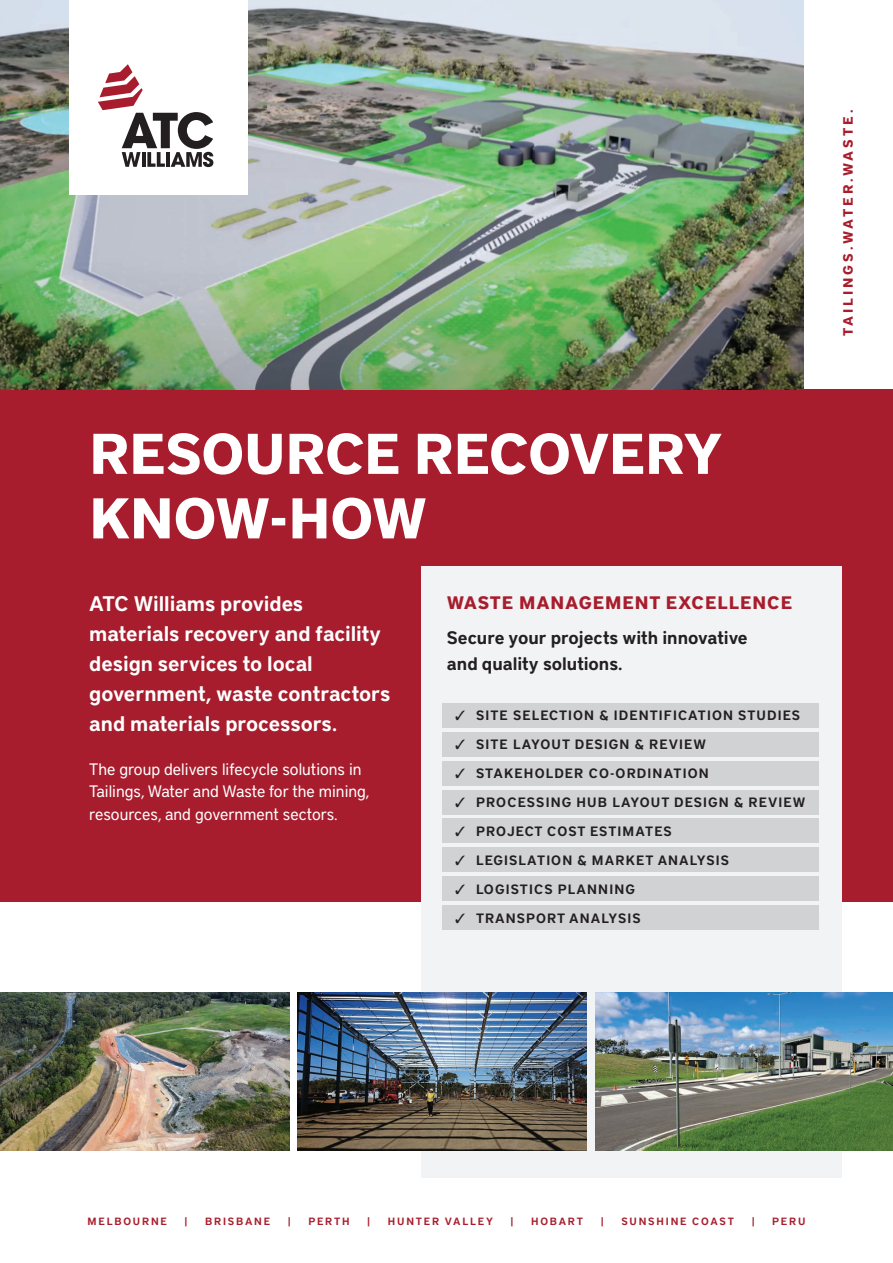
<style>
.page{position:relative;width:893px;height:1263px;background:#fff}
.page>*{position:absolute;margin:0;border:0;box-sizing:border-box;transform-origin:0 0}
.t1{font:700 57px/64.5px "District Pro";letter-spacing:-.01em;color:#fff}
.t2{font:600 21px/30px "District Pro";letter-spacing:-.005em;color:#fff}
.t3{font:600 18px/25.5px "District Pro";color:#231f20}
.t4{font:700 18px "District Pro";letter-spacing:.05em;color:#a81d2d}
.t5{font:16.5px/22.5px "District Pro";color:#fff}
.t6{font:600 13.5px "District Pro";letter-spacing:.08em;color:#231f20}
.t7{font:700 13.5px "District Pro";letter-spacing:.205em;color:#a81d2d}
.t8{font:600 10.5px "District Pro";letter-spacing:.17em;color:#a81d2d}
</style>
<div class="page">
<div style="left:0;top:389px;width:893px;height:512px;background:#a81d2d"></div>
<img style="left:0;top:0;width:804px;height:389px">
<div style="left:69px;top:0;width:179px;height:194px;background:#fff"></div>
<svg style="left:98px;top:64px;width:115px;height:103px"></svg>
<div style="left:421px;top:567px;width:421px;height:611px;background:#f2f3f4"></div>
<div style="left:442px;top:703px;width:377px;height:24px;background:#d1d2d4"></div>
<div style="left:442px;top:732px;width:377px;height:24px;background:#d1d2d4"></div>
<div style="left:442px;top:761px;width:377px;height:24px;background:#d1d2d4"></div>
<div style="left:442px;top:790px;width:377px;height:24px;background:#d1d2d4"></div>
<div style="left:442px;top:819px;width:377px;height:24px;background:#d1d2d4"></div>
<div style="left:442px;top:848px;width:377px;height:24px;background:#d1d2d4"></div>
<div style="left:442px;top:877px;width:377px;height:24px;background:#d1d2d4"></div>
<div style="left:442px;top:906px;width:377px;height:24px;background:#d1d2d4"></div>
<img style="left:298px;top:993px;width:289px;height:157px">
<img style="left:0;top:993px;width:289px;height:157px">
<img style="left:595px;top:993px;width:298px;height:157px">
<p class="t7" style="left:838px;top:336px;width:228px;rotate:-90deg">TAILINGS.WATER.WASTE.</p>
<h1 class="t1" style="left:89px;top:418px;width:635px">RESOURCE RECOVERY<br>KNOW-HOW</h1>
<h2 class="t2" style="left:89px;top:588px;width:303px">ATC Williams provides materials recovery and facility design services to local government, waste contractors and materials processors.</h2>
<p class="t5" style="left:89px;top:757px;width:282px">The group delivers lifecycle solutions in<br>Tailings, Water and Waste for the mining, resources, and government sectors.</p>
<h3 class="t4" style="left:447px;top:589px;width:347px">WASTE MANAGEMENT EXCELLENCE</h3>
<h3 class="t3" style="left:447px;top:624px;width:302px">Secure your projects with innovative and quality solutions.</h3>
<p class="t6" style="left:455px;top:706px;width:346px">✓ SITE SELECTION &amp; IDENTIFICATION STUDIES</p>
<p class="t6" style="left:455px;top:735px;width:252px">✓ SITE LAYOUT DESIGN &amp; REVIEW</p>
<p class="t6" style="left:455px;top:764px;width:255px">✓ STAKEHOLDER CO-ORDINATION</p>
<p class="t6" style="left:455px;top:793px;width:352px">✓ PROCESSING HUB LAYOUT DESIGN &amp; REVIEW</p>
<p class="t6" style="left:455px;top:822px;width:218px">✓ PROJECT COST ESTIMATES</p>
<p class="t6" style="left:455px;top:851px;width:276px">✓ LEGISLATION &amp; MARKET ANALYSIS</p>
<p class="t6" style="left:455px;top:880px;width:181px">✓ LOGISTICS PLANNING</p>
<p class="t6" style="left:455px;top:909px;width:187px">✓ TRANSPORT ANALYSIS</p>
<p class="t8" style="left:88px;top:1213px;width:81px">MELBOURNE</p>
<p class="t8" style="left:185px;top:1213px;width:5px">|</p>
<p class="t8" style="left:205px;top:1213px;width:67px">BRISBANE</p>
<p class="t8" style="left:288px;top:1213px;width:5px">|</p>
<p class="t8" style="left:308px;top:1213px;width:43px">PERTH</p>
<p class="t8" style="left:367px;top:1213px;width:5px">|</p>
<p class="t8" style="left:388px;top:1213px;width:107px">HUNTER VALLEY</p>
<p class="t8" style="left:510px;top:1213px;width:5px">|</p>
<p class="t8" style="left:531px;top:1213px;width:54px">HOBART</p>
<p class="t8" style="left:601px;top:1213px;width:5px">|</p>
<p class="t8" style="left:621px;top:1213px;width:114px">SUNSHINE COAST</p>
<p class="t8" style="left:752px;top:1213px;width:5px">|</p>
<p class="t8" style="left:772px;top:1213px;width:35px">PERU</p>
</div>
